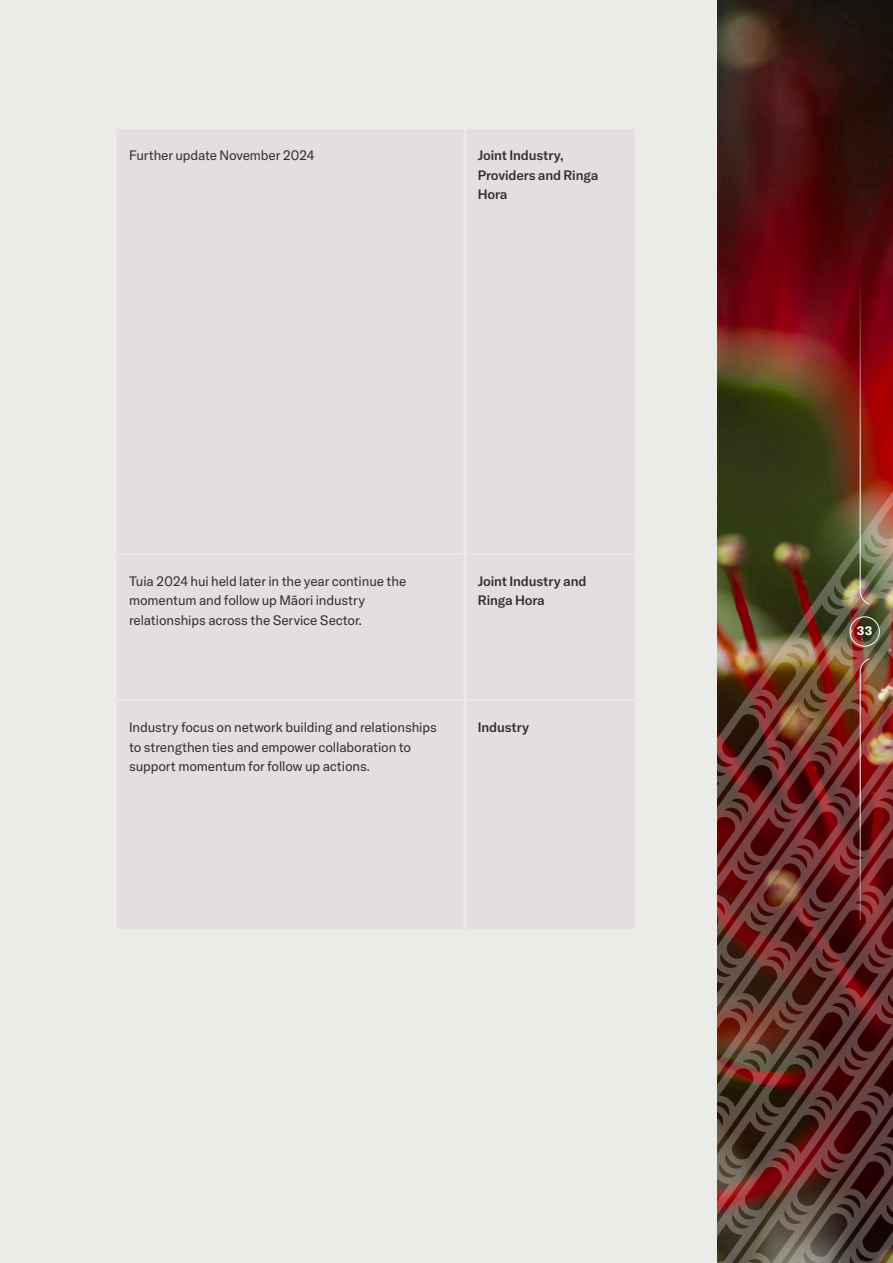
<style>
.page{position:relative;width:893px;height:1263px;background:#fff}
.page>*{position:absolute;margin:0;border:0;box-sizing:border-box;transform-origin:0 0}
.t1{font:13.5px/19.5px "GT America";letter-spacing:-.01em;color:#312f30}
.t2{font:500 13.5px/19.5px "GT America";letter-spacing:-.01em;color:#312f30}
.t3{font:700 12px "GT America";color:#fff}
</style>
<div class="page">
<img style="left:717px;top:0;width:176px;height:398px">
<img style="left:717px;top:398px;width:176px;height:865px">
<div style="left:0;top:0;width:717px;height:1263px;background:#ebece8"></div>
<div style="left:117px;top:129px;width:518px;height:800px;background:#e4dde2"></div>
<hr style="left:463px;top:129px;width:3px;height:424px;background:#ebece8">
<hr style="left:463px;top:701px;width:3px;height:228px;background:#ebece8">
<hr style="left:116px;top:553px;width:349px;height:1px;background:#ebece8">
<hr style="left:463px;top:554px;width:3px;height:145px;background:#ebece8">
<hr style="left:465px;top:553px;width:170px;height:1px;background:#ebece8">
<hr style="left:116px;top:699px;width:349px;height:2px;background:#ebece8">
<hr style="left:465px;top:699px;width:170px;height:2px;background:#ebece8">
<svg style="left:860px;top:658px;width:10px;height:262px;background:#8d3836"></svg>
<svg style="left:860px;top:248px;width:10px;height:357px;background:#85362b"></svg>
<div style="left:850px;top:616px;width:30px;height:30px;border:1px solid #fff;border-radius:50%"></div>
<p class="t1" style="left:129px;top:146px;width:187px">Further update November 2024</p>
<p class="t2" style="left:478px;top:146px;width:122px">Joint Industry,<br>Providers and Ringa<br>Hora</p>
<p class="t1" style="left:129px;top:571px;width:279px">Tuia 2024 hui held later in the year continue the momentum and follow up Māori industry relationships across the Service Sector.</p>
<p class="t2" style="left:478px;top:571px;width:110px">Joint Industry and<br>Ringa Hora</p>
<p class="t1" style="left:129px;top:717px;width:309px">Industry focus on network building and relationships to strengthen ties and empower collaboration to support momentum for follow up actions.</p>
<p class="t2" style="left:478px;top:717px;width:53px">Industry</p>
<p class="t3" style="left:857px;top:624px;width:17px">33</p>
</div>
